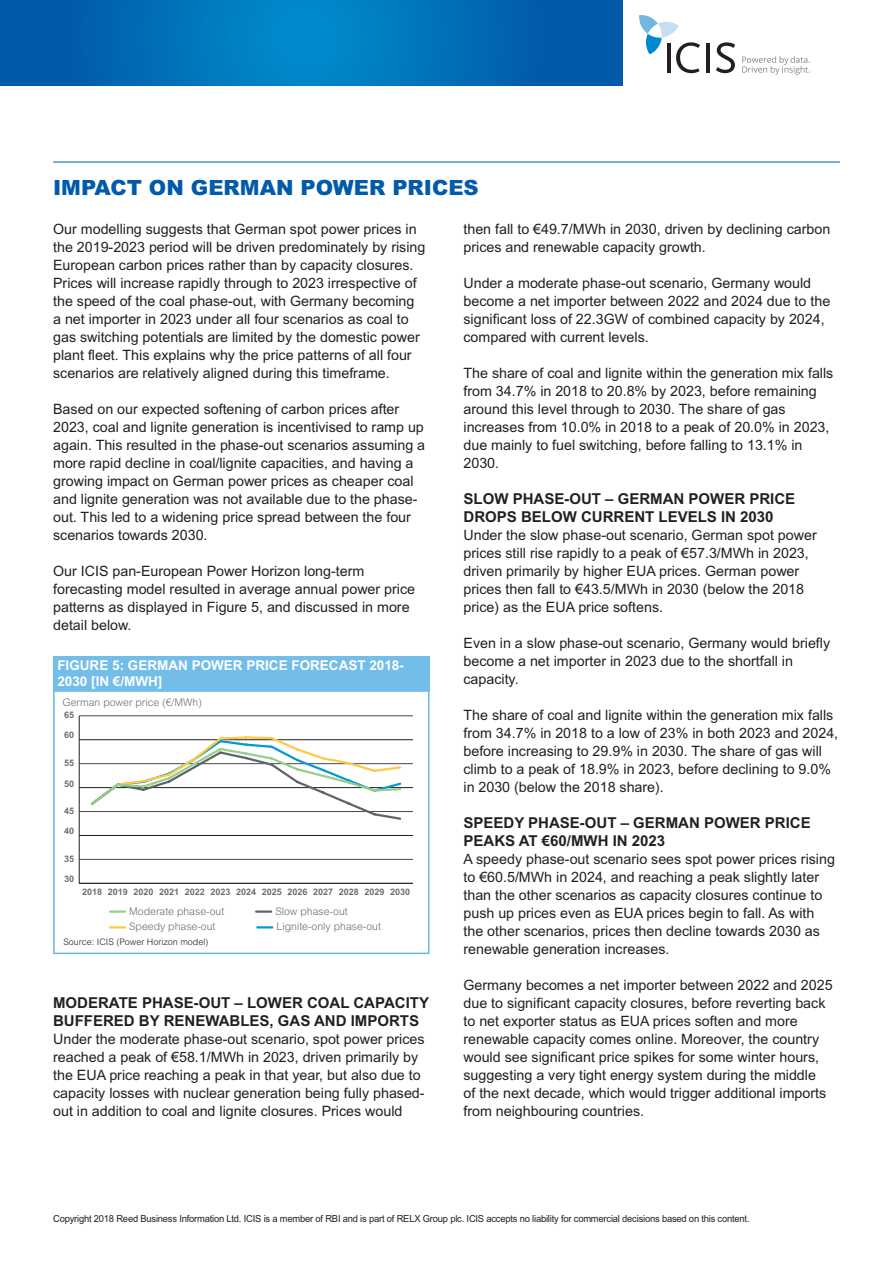
<style>
.page{position:relative;width:893px;height:1263px;background:#fff}
.page>*{position:absolute;margin:0;border:0;box-sizing:border-box;transform-origin:0 0}
.WP_Header_3{font:900 21px "Arial MT Std";color:#015aaa}
.WP_crosshead{font:700 15px/18px "Arial MT Std";color:#231f20}
.WP_body_text{font:14.25px/18px "Arial MT Std";color:#231f20}
.Table_head{font:700 13.5px/16.2px "Arial MT Std";color:#fff}
.t1{font:300 10.5px "Arial MT Std";color:#6c6d70}
.t2{font:9.75px "Arial MT Std";letter-spacing:-.02em;color:#231f20;scale:.96 1}
.t3{font:700 9px "Arial MT Std";color:#6c6d70}
.t4{font:300 9px "Arial MT Std";color:#231f20}
</style>
<div class="page">
<svg style="left:0;top:0;width:622px;height:86px;background:#006db7"></svg>
<svg style="left:622px;top:3px;width:188px;height:83px"></svg>
<svg style="left:53px;top:690px;width:376px;height:264px"></svg>
<hr style="left:79px;top:716px;width:1px;height:167px;background:#231f20">
<hr style="left:79px;top:883px;width:334px;height:1px;background:#231f20">
<hr style="left:79px;top:859px;width:334px;height:1px;background:#454849">
<hr style="left:79px;top:835px;width:334px;height:1px;background:#231f20">
<hr style="left:79px;top:811px;width:334px;height:1px;background:#454849">
<hr style="left:79px;top:787px;width:334px;height:1px;background:#231f20">
<hr style="left:79px;top:763px;width:334px;height:1px;background:#454849">
<hr style="left:79px;top:739px;width:334px;height:1px;background:#231f20">
<hr style="left:79px;top:715px;width:334px;height:1px;background:#454849">
<svg style="left:89px;top:735px;width:314px;height:86px"></svg>
<hr style="left:110px;top:910px;width:15px;height:3px;background:#96ce8a">
<hr style="left:256px;top:910px;width:15px;height:3px;background:#5f6468">
<svg style="left:110px;top:926px;width:15px;height:2px"></svg>
<svg style="left:257px;top:926px;width:15px;height:2px"></svg>
<div style="left:53px;top:656px;width:376px;height:34px;background:#73bde9"></div>
<hr style="left:53px;top:162px;width:787px;height:1px;background:#015aaa">
<p class="WP_Header_3" style="left:53px;top:175px;width:427px">IMPACT ON GERMAN POWER PRICES</p>
<p class="WP_body_text" style="left:463px;top:220px;width:368px">then fall to €49.7/MWh in 2030, driven by declining carbon prices and renewable capacity growth.</p>
<p class="WP_body_text" style="left:463px;top:274px;width:368px">Under a moderate phase-out scenario, Germany would become a net importer between 2022 and 2024 due to the significant loss of 22.3GW of combined capacity by 2024, compared with current levels.</p>
<p class="WP_body_text" style="left:463px;top:364px;width:371px">The share of coal and lignite within the generation mix falls from 34.7% in 2018 to 20.8% by 2023, before remaining around this level through to 2030. The share of gas increases from 10.0% in 2018 to a peak of 20.0% in 2023, due mainly to fuel switching, before falling to 13.1% in 2030.</p>
<p class="WP_crosshead" style="left:463px;top:490px;width:333px">SLOW PHASE-OUT – GERMAN POWER PRICE<br>DROPS BELOW CURRENT LEVELS IN 2030</p>
<p class="WP_body_text" style="left:463px;top:526px;width:355px">Under the slow phase-out scenario, German spot power prices still rise rapidly to a peak of €57.3/MWh in 2023, driven primarily by higher EUA prices. German power prices then fall to €43.5/MWh in 2030 (below the 2018 price) as the EUA price softens.</p>
<p class="WP_body_text" style="left:463px;top:634px;width:368px">Even in a slow phase-out scenario, Germany would briefly become a net importer in 2023 due to the shortfall in capacity.</p>
<p class="WP_body_text" style="left:463px;top:706px;width:376px">The share of coal and lignite within the generation mix falls from 34.7% in 2018 to a low of 23% in both 2023 and 2024, before increasing to 29.9% in 2030. The share of gas will climb to a peak of 18.9% in 2023, before declining to 9.0% in 2030 (below the 2018 share).</p>
<p class="WP_crosshead" style="left:463px;top:814px;width:349px">SPEEDY PHASE-OUT – GERMAN POWER PRICE<br>PEAKS AT €60/MWH IN 2023</p>
<p class="WP_body_text" style="left:463px;top:850px;width:373px">A speedy phase-out scenario sees spot power prices rising to €60.5/MWh in 2024, and reaching a peak slightly later than the other scenarios as capacity closures continue to push up prices even as EUA prices begin to fall. As with the other scenarios, prices then decline towards 2030 as renewable generation increases.</p>
<p class="WP_body_text" style="left:463px;top:976px;width:371px">Germany becomes a net importer between 2022 and 2025 due to significant capacity closures, before reverting back to net exporter status as EUA prices soften and more renewable capacity comes online. Moreover, the country would see significant price spikes for some winter hours, suggesting a very tight energy system during the middle<br>of the next decade, which would trigger additional imports from neighbouring countries.</p>
<p class="WP_body_text" style="left:53px;top:220px;width:374px">Our modelling suggests that German spot power prices in the 2019-2023 period will be driven predominately by rising European carbon prices rather than by capacity closures.<br>Prices will increase rapidly through to 2023 irrespective of the speed of the coal phase-out, with Germany becoming a net importer in 2023 under all four scenarios as coal to gas switching potentials are limited by the domestic power plant fleet. This explains why the price patterns of all four scenarios are relatively aligned during this timeframe.</p>
<p class="WP_body_text" style="left:53px;top:400px;width:373px">Based on our expected softening of carbon prices after 2023, coal and lignite generation is incentivised to ramp up again. This resulted in the phase-out scenarios assuming a more rapid decline in coal/lignite capacities, and having a growing impact on German power prices as cheaper coal and lignite generation was not available due to the phase&shy;out. This led to a widening price spread between the four scenarios towards 2030.</p>
<p class="WP_body_text" style="left:53px;top:562px;width:363px">Our ICIS pan-European Power Horizon long-term forecasting model resulted in average annual power price patterns as displayed in Figure 5, and discussed in more detail below.</p>
<p class="Table_head" style="left:57px;top:657px;width:348px">FIGURE 5: GERMAN POWER PRICE FORECAST 2018-<br>2030 [IN €/MWH]</p>
<p class="t1" style="left:63px;top:696px;width:141px">German power price (€/MWh)</p>
<p class="t3" style="left:64px;top:710px;width:12px">65</p>
<p class="t3" style="left:64px;top:730px;width:12px">60</p>
<p class="t3" style="left:64px;top:758px;width:12px">55</p>
<p class="t3" style="left:64px;top:779px;width:12px">50</p>
<p class="t3" style="left:64px;top:805px;width:12px">45</p>
<p class="t3" style="left:64px;top:826px;width:12px">40</p>
<p class="t3" style="left:64px;top:853px;width:12px">35</p>
<p class="t3" style="left:64px;top:873px;width:12px">30</p>
<p class="t3" style="left:82px;top:886px;width:330px">2018 2019 2020 2021 2022 2023 2024 2025 2026 2027 2028 2029 2030</p>
<p class="t1" style="left:129px;top:905px;width:97px">Moderate phase-out</p>
<p class="t1" style="left:275px;top:905px;width:74px">Slow phase-out</p>
<p class="t1" style="left:129px;top:921px;width:88px">Speedy phase-out</p>
<p class="t1" style="left:277px;top:921px;width:106px">Lignite-only phase-out</p>
<p class="t4" style="left:63px;top:937px;width:147px">Source: ICIS (Power Horizon model)</p>
<p class="WP_crosshead" style="left:53px;top:994px;width:377px">MODERATE PHASE-OUT – LOWER COAL CAPACITY<br>BUFFERED BY RENEWABLES, GAS AND IMPORTS</p>
<p class="WP_body_text" style="left:53px;top:1030px;width:373px">Under the moderate phase-out scenario, spot power prices reached a peak of €58.1/MWh in 2023, driven primarily by the EUA price reaching a peak in that year, but also due to capacity losses with nuclear generation being fully phased&shy;out in addition to coal and lignite closures. Prices would</p>
<p class="t2" style="left:53px;top:1213px;width:727px">Copyright 2018 Reed Business Information Ltd. ICIS is a member of RBI and is part of RELX Group plc. ICIS accepts no liability for commercial decisions based on this content.</p>
</div>
